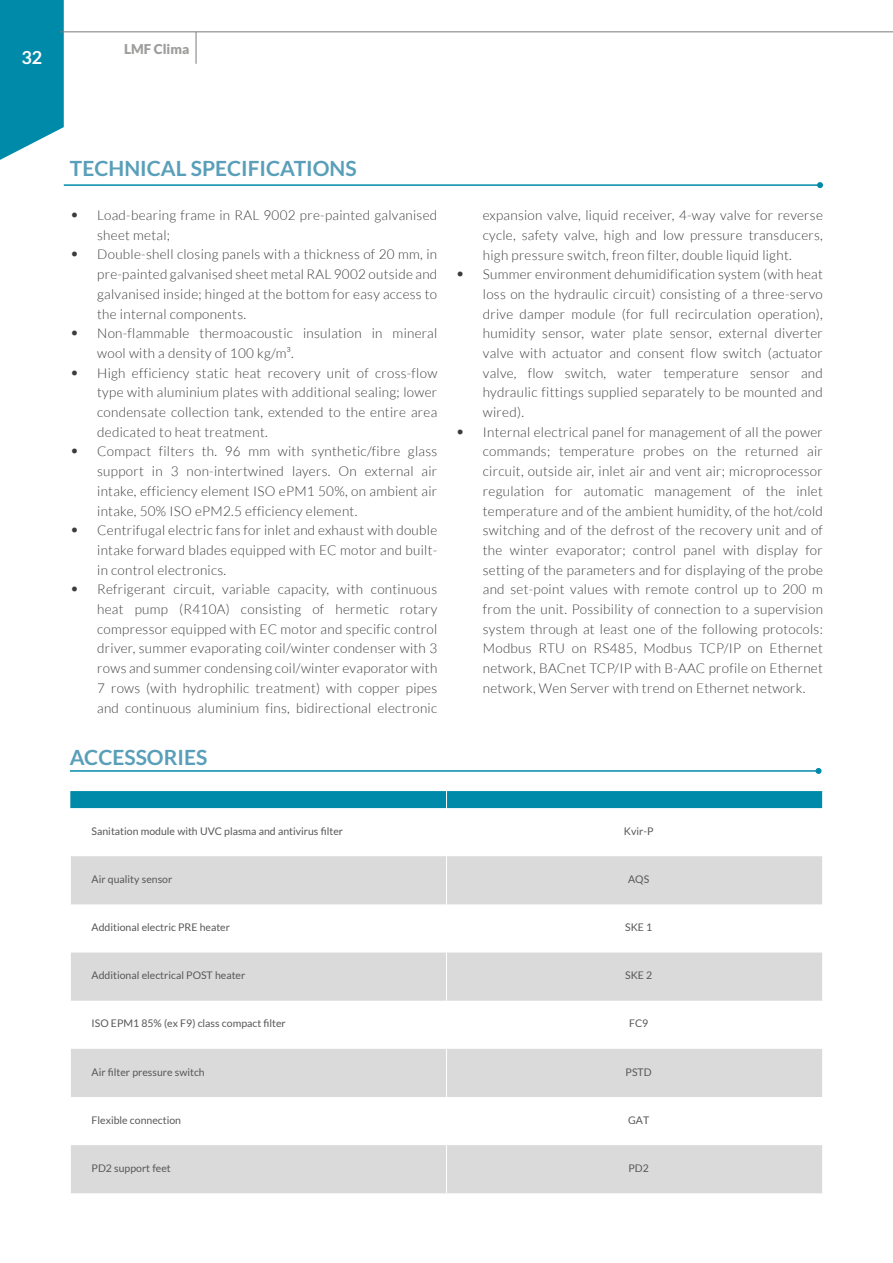
<style>
.page{position:relative;width:893px;height:1263px;background:#fff}
.page>*{position:absolute;margin:0;border:0;box-sizing:border-box;transform-origin:0 0}
.t1{font:700 21px "Lato";color:#599fb9}
.t2{font:700 18px "Lato";color:#fff}
.t3{font:300 13.5px/19.6px "Lato";letter-spacing:.02em;color:#3c3c3b;text-align:justify}
.t4{font:900 13.5px "Lato";color:#9d9d9c}
.t5{font:10.5px "Lato";color:#575756}
.s1{font-size:16.5px}
</style>
<div class="page">
<svg style="left:0;top:0;width:64px;height:160px;background:#1995b1"></svg>
<hr style="left:60px;top:31px;width:833px;height:1px;background:#787c80">
<hr style="left:196px;top:32px;width:1px;height:32px;background:#787c80">
<hr style="left:64px;top:184px;width:756px;height:2px;background:#008aa9">
<svg style="left:817px;top:182px;width:6px;height:6px"></svg>
<svg style="left:71px;top:856px;width:751px;height:337px;fill:#dadada"></svg>
<div style="left:70px;top:791px;width:753px;height:17px;background:#008aa9"></div>
<hr style="left:446px;top:952px;width:1px;height:49px;background:#fff">
<hr style="left:446px;top:1049px;width:1px;height:48px;background:#fff">
<hr style="left:446px;top:1145px;width:1px;height:48px;background:#fff">
<hr style="left:446px;top:1001px;width:1px;height:48px;background:#fff">
<hr style="left:446px;top:1097px;width:1px;height:48px;background:#fff">
<hr style="left:446px;top:904px;width:1px;height:48px;background:#fff">
<hr style="left:446px;top:856px;width:1px;height:48px;background:#fff">
<hr style="left:70px;top:770px;width:748px;height:2px;background:#008aa9">
<svg style="left:815px;top:768px;width:6px;height:6px"></svg>
<h2 class="t2" style="left:21px;top:47px;width:22px">32</h2>
<p class="t4" style="left:124px;top:41px;width:67px">LMF Clima</p>
<h1 class="t1" style="left:70px;top:156px;width:288px">TECHNICAL SPECIFICATIONS</h1>
<p class="t3" style="left:97px;top:205px;width:342px;text-indent:-27px"><span class="s1">•</span> Load-bearing frame in RAL 9002 pre-painted galvanised sheet metal;</p>
<p class="t3" style="left:97px;top:245px;width:342px;text-indent:-27px"><span class="s1">•</span> Double-shell closing panels with a thickness of 20 mm, in pre-painted galvanised sheet metal RAL 9002 outside and galvanised inside; hinged at the bottom for easy access to the internal components.</p>
<p class="t3" style="left:97px;top:324px;width:342px;text-indent:-27px"><span class="s1">•</span> Non-flammable thermoacoustic insulation in mineral wool with a density of 100 kg/m³.</p>
<p class="t3" style="left:97px;top:363px;width:342px;text-indent:-27px"><span class="s1">•</span> High efficiency static heat recovery unit of cross-flow type with aluminium plates with additional sealing; lower condensate collection tank, extended to the entire area dedicated to heat treatment.</p>
<p class="t3" style="left:97px;top:442px;width:342px;text-indent:-27px"><span class="s1">•</span> Compact filters th. 96 mm with synthetic/fibre glass support in 3 non-intertwined layers. On external air intake, efficiency element ISO ePM1 50%, on ambient air intake, 50% ISO ePM2.5 efficiency element.</p>
<p class="t3" style="left:97px;top:521px;width:342px;text-indent:-27px"><span class="s1">•</span> Centrifugal electric fans for inlet and exhaust with double intake forward blades equipped with EC motor and built&shy;in control electronics.</p>
<p class="t3" style="left:97px;top:580px;width:342px;text-indent:-27px"><span class="s1">•</span> Refrigerant circuit, variable capacity, with continuous heat pump (R410A) consisting of hermetic rotary compressor equipped with EC motor and specific control driver, summer evaporating coil/winter condenser with 3 rows and summer condensing coil/winter evaporator with 7 rows (with hydrophilic treatment) with copper pipes and continuous aluminium fins, bidirectional electronic</p>
<h1 class="t1" style="left:70px;top:745px;width:139px">ACCESSORIES</h1>
<p class="t3" style="left:483px;top:205px;width:342px">expansion valve, liquid receiver, 4-way valve for reverse cycle, safety valve, high and low pressure transducers, high pressure switch, freon filter, double liquid light.</p>
<p class="t3" style="left:483px;top:265px;width:342px;text-indent:-27px"><span class="s1">•</span> Summer environment dehumidification system (with heat loss on the hydraulic circuit) consisting of a three-servo drive damper module (for full recirculation operation), humidity sensor, water plate sensor, external diverter valve with actuator and consent flow switch (actuator valve, flow switch, water temperature sensor and hydraulic fittings supplied separately to be mounted and wired).</p>
<p class="t3" style="left:483px;top:422px;width:342px;text-indent:-27px"><span class="s1">•</span> Internal electrical panel for management of all the power commands; temperature probes on the returned air circuit, outside air, inlet air and vent air; microprocessor regulation for automatic management of the inlet temperature and of the ambient humidity, of the hot/cold switching and of the defrost of the recovery unit and of the winter evaporator; control panel with display for setting of the parameters and for displaying of the probe and set-point values with remote control up to 200 m from the unit. Possibility of connection to a supervision system through at least one of the following protocols:<br>Modbus RTU on RS485, Modbus TCP/IP on Ethernet network, BACnet TCP/IP with B-AAC profile on Ethernet network, Wen Server with trend on Ethernet network.</p>
<p class="t5" style="left:92px;top:825px;width:253px">Sanitation module with UVC plasma and antivirus filter</p>
<p class="t5" style="left:624px;top:825px;width:31px">Kvir-P</p>
<p class="t5" style="left:92px;top:873px;width:82px">Air quality sensor</p>
<p class="t5" style="left:628px;top:873px;width:23px">AQS</p>
<p class="t5" style="left:92px;top:921px;width:140px">Additional electric PRE heater</p>
<p class="t5" style="left:625px;top:921px;width:29px">SKE 1</p>
<p class="t5" style="left:92px;top:970px;width:155px">Additional electrical POST heater</p>
<p class="t5" style="left:625px;top:970px;width:29px">SKE 2</p>
<p class="t5" style="left:92px;top:1018px;width:196px">ISO EPM1 85% (ex F9) class compact filter</p>
<p class="t5" style="left:629px;top:1018px;width:21px">FC9</p>
<p class="t5" style="left:92px;top:1066px;width:115px">Air filter pressure switch</p>
<p class="t5" style="left:626px;top:1066px;width:28px">PSTD</p>
<p class="t5" style="left:92px;top:1114px;width:91px">Flexible connection</p>
<p class="t5" style="left:628px;top:1114px;width:23px">GAT</p>
<p class="t5" style="left:92px;top:1162px;width:81px">PD2 support feet</p>
<p class="t5" style="left:628px;top:1162px;width:22px">PD2</p>
</div>
